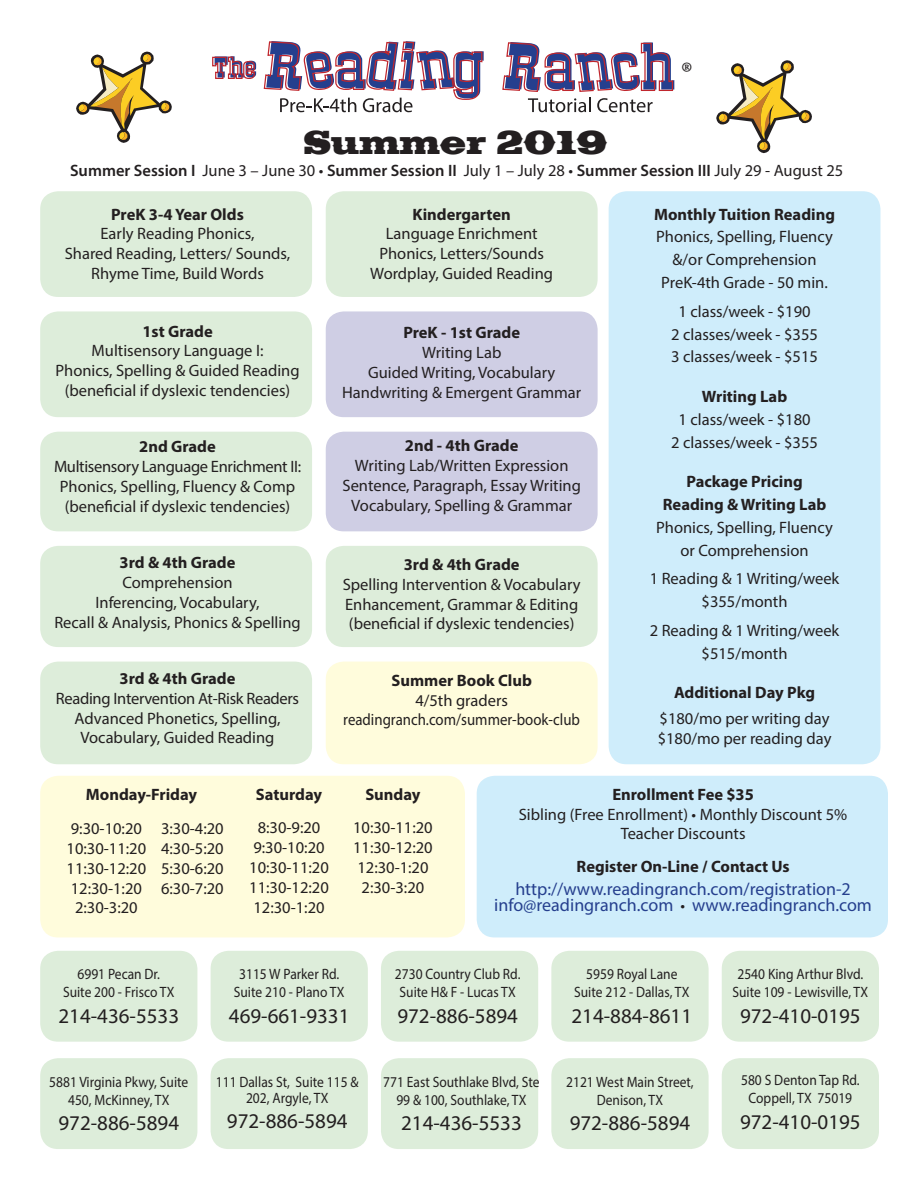
<style>
.page{position:relative;width:918px;height:1188px;background:#fff}
.page>*{position:absolute;margin:0;border:0;box-sizing:border-box;transform-origin:0 0}
.t1{font:36px "Saddlebag";color:#231f20}
.t2{font:35.7px "Minion Pro";color:#231f20}
.t3{font:21px "Myriad Pro";color:#231f20}
.t4{font:18px/16.8px "Myriad Pro";color:#253f8e;text-align:center}
.t5{font:16.5px/19.8px "Myriad Pro";color:#231f20;text-align:center}
.t6{font:700 16.5px/22.8px "Myriad Pro";color:#231f20;text-align:center}
.t7{font:600 16.5px "Myriad Pro";color:#231f20}
.t8{font:15px/18px "Myriad Pro";color:#231f20;text-align:center;scale:.9 1}
.s1{font-weight:400}
.s2{font-size:16.5px;color:#231f20}
</style>
<div class="page">
<div style="left:40px;top:191px;width:272px;height:106px;background:#ddedda;border-radius:18px"></div>
<div style="left:326px;top:191px;width:272px;height:106px;background:#ddedda;border-radius:18px"></div>
<div style="left:609px;top:191px;width:271px;height:573px;background:#cfedfb;border-radius:18px"></div>
<div style="left:40px;top:432px;width:272px;height:99px;background:#ddedda;border-radius:18px"></div>
<div style="left:326px;top:432px;width:272px;height:99px;background:#cfcee4;border-radius:18px"></div>
<div style="left:40px;top:662px;width:272px;height:102px;background:#ddedda;border-radius:18px"></div>
<div style="left:326px;top:662px;width:272px;height:102px;background:#fffcdc;border-radius:18px"></div>
<div style="left:40px;top:311px;width:272px;height:106px;background:#ddedda;border-radius:18px"></div>
<div style="left:326px;top:311px;width:272px;height:106px;background:#cfcee4;border-radius:18px"></div>
<div style="left:40px;top:546px;width:272px;height:101px;background:#ddedda;border-radius:18px"></div>
<div style="left:326px;top:546px;width:272px;height:101px;background:#ddedda;border-radius:18px"></div>
<div style="left:477px;top:776px;width:411px;height:161px;background:#cfedfb;border-radius:18px"></div>
<div style="left:40px;top:776px;width:425px;height:161px;background:#fffcdc;border-radius:18px"></div>
<div style="left:40px;top:951px;width:157px;height:91px;background:#ddedda;border-radius:18px"></div>
<div style="left:40px;top:1058px;width:157px;height:91px;background:#ddedda;border-radius:18px"></div>
<div style="left:381px;top:951px;width:157px;height:91px;background:#ddedda;border-radius:18px"></div>
<div style="left:381px;top:1058px;width:157px;height:91px;background:#ddedda;border-radius:18px"></div>
<div style="left:211px;top:951px;width:157px;height:91px;background:#ddedda;border-radius:18px"></div>
<div style="left:211px;top:1058px;width:157px;height:91px;background:#ddedda;border-radius:18px"></div>
<div style="left:551px;top:951px;width:158px;height:91px;background:#ddedda;border-radius:18px"></div>
<div style="left:551px;top:1058px;width:158px;height:91px;background:#ddedda;border-radius:18px"></div>
<div style="left:722px;top:951px;width:157px;height:91px;background:#ddedda;border-radius:18px"></div>
<div style="left:722px;top:1058px;width:157px;height:91px;background:#ddedda;border-radius:18px"></div>
<svg style="left:212px;top:41px;width:462px;height:71px"></svg>
<svg style="left:76px;top:52px;width:96px;height:91px"></svg>
<svg style="left:716px;top:60px;width:96px;height:93px"></svg>
<h2 class="t2" style="left:681px;top:51px;width:13px">®</h2>
<h1 class="t1" style="left:303px;top:119px;width:306px">Summer 2019</h1>
<p class="t7" style="left:70px;top:160px;width:775px">Summer Session I <span class="s1">June 3 – June 30 •</span> Summer Session II <span class="s1">July 1 – July 28 •</span> Summer Session III <span class="s1">July 29 - August 25</span></p>
<p class="t6" style="left:111px;top:202px;width:134px">PreK 3-4 Year Olds</p>
<p class="t5" style="left:65px;top:224px;width:227px">Early Reading Phonics,<br>Shared Reading, Letters/ Sounds,<br>Rhyme Time, Build Words</p>
<p class="t6" style="left:654px;top:202px;width:182px">Monthly Tuition Reading</p>
<p class="t5" style="left:656px;top:225px;width:178px;line-height:22.8px">Phonics, Spelling, Fluency &amp;/or Comprehension<br>PreK-4th Grade - 50 min.</p>
<p class="t5" style="left:671px;top:300px;width:148px;line-height:22.8px">1 class/week - $190<br>2 classes/week - $355<br>3 classes/week - $515</p>
<p class="t6" style="left:702px;top:384px;width:87px">Writing Lab</p>
<p class="t5" style="left:671px;top:408px;width:148px;line-height:22.8px">1 class/week - $180<br>2 classes/week - $355</p>
<p class="t6" style="left:663px;top:470px;width:165px">Package Pricing<br>Reading &amp; Writing Lab</p>
<p class="t5" style="left:656px;top:516px;width:178px;line-height:22.8px">Phonics, Spelling, Fluency or Comprehension</p>
<p class="t5" style="left:650px;top:567px;width:191px;line-height:22.8px">1 Reading &amp; 1 Writing/week $355/month</p>
<p class="t5" style="left:650px;top:619px;width:191px;line-height:22.8px">2 Reading &amp; 1 Writing/week $515/month</p>
<p class="t6" style="left:674px;top:681px;width:143px">Additional Day Pkg</p>
<p class="t5" style="left:658px;top:709px;width:175px;text-align:left">$180/mo per writing day $180/mo per reading day</p>
<p class="t6" style="left:413px;top:202px;width:100px">Kindergarten</p>
<p class="t5" style="left:370px;top:224px;width:184px">Language Enrichment<br>Phonics, Letters/Sounds<br>Wordplay, Guided Reading</p>
<p class="t6" style="left:142px;top:319px;width:72px">1st Grade</p>
<p class="t5" style="left:56px;top:341px;width:246px">Multisensory Language I:<br>Phonics, Spelling &amp; Guided Reading (beneficial if dyslexic tendencies)</p>
<p class="t6" style="left:403px;top:321px;width:118px">PreK - 1st Grade</p>
<p class="t5" style="left:342px;top:342px;width:241px">Writing Lab<br>Guided Writing, Vocabulary<br>Handwriting &amp; Emergent Grammar</p>
<p class="t6" style="left:405px;top:434px;width:115px">2nd - 4th Grade</p>
<p class="t5" style="left:342px;top:455px;width:240px">Writing Lab/Written Expression<br>Sentence, Paragraph, Essay Writing<br>Vocabulary, Spelling &amp; Grammar</p>
<p class="t6" style="left:139px;top:435px;width:78px">2nd Grade</p>
<p class="t5" style="left:54px;top:456px;width:249px">Multisensory Language Enrichment II:<br>Phonics, Spelling, Fluency &amp; Comp (beneficial if dyslexic tendencies)</p>
<p class="t6" style="left:120px;top:551px;width:117px">3rd &amp; 4th Grade</p>
<p class="t5" style="left:54px;top:572px;width:248px">Comprehension<br>Inferencing, Vocabulary,<br>Recall &amp; Analysis, Phonics &amp; Spelling</p>
<p class="t6" style="left:404px;top:552px;width:117px">3rd &amp; 4th Grade</p>
<p class="t5" style="left:343px;top:574px;width:239px;text-align:left">Spelling Intervention &amp; Vocabulary<br>Enhancement, Grammar &amp; Editing (beneficial if dyslexic tendencies)</p>
<p class="t6" style="left:120px;top:666px;width:117px">3rd &amp; 4th Grade</p>
<p class="t5" style="left:56px;top:688px;width:245px">Reading Intervention At-Risk Readers<br>Advanced Phonetics, Spelling,<br>Vocabulary, Guided Reading</p>
<p class="t6" style="left:391px;top:668px;width:142px">Summer Book Club</p>
<p class="t5" style="left:343px;top:690px;width:238px">4/5th graders readingranch.com/summer-book-club</p>
<p class="t6" style="left:86px;top:782px;width:113px">Monday-Friday</p>
<p class="t6" style="left:256px;top:782px;width:68px">Saturday</p>
<p class="t5" style="left:249px;top:818px;width:81px">8:30-9:20<br>9:30-10:20<br>10:30-11:20<br>11:30-12:20<br>12:30-1:20</p>
<p class="t5" style="left:67px;top:819px;width:81px">9:30-10:20<br>10:30-11:20<br>11:30-12:20<br>12:30-1:20<br>2:30-3:20</p>
<p class="t5" style="left:161px;top:819px;width:64px;text-align:justify">3:30-4:20<br>4:30-5:20<br>5:30-6:20<br>6:30-7:20</p>
<p class="t6" style="left:365px;top:782px;width:57px">Sunday</p>
<p class="t5" style="left:353px;top:818px;width:81px">10:30-11:20<br>11:30-12:20<br>12:30-1:20<br>2:30-3:20</p>
<p class="t6" style="left:612px;top:782px;width:143px">Enrollment Fee $35</p>
<p class="t5" style="left:519px;top:804px;width:330px">Sibling (Free Enrollment) • Monthly Discount 5%<br>Teacher Discounts</p>
<p class="t6" style="left:577px;top:854px;width:215px">Register On-Line / Contact Us</p>
<p class="t4" style="left:494px;top:880px;width:379px">http://www.readingranch.com/registration-2 info@readingranch.com <span class="s2">•</span> www.readingranch.com</p>
<p class="t8" style="left:63px;top:965px;width:125px">6991 Pecan Dr.<br>Suite 200 - Frisco TX</p>
<p class="t3" style="left:59px;top:1003px;width:122px">214-436-5533</p>
<p class="t8" style="left:234px;top:965px;width:124px">3115 W Parker Rd.<br>Suite 210 - Plano TX</p>
<p class="t3" style="left:229px;top:1003px;width:122px">469-661-9331</p>
<p class="t8" style="left:395px;top:965px;width:141px">2730 Country Club Rd.<br>Suite H&amp; F - Lucas TX</p>
<p class="t3" style="left:397px;top:1003px;width:122px">972-886-5894</p>
<p class="t8" style="left:574px;top:965px;width:130px">5959 Royal Lane<br>Suite 212 - Dallas, TX</p>
<p class="t3" style="left:572px;top:1003px;width:122px">214-884-8611</p>
<p class="t8" style="left:733px;top:965px;width:152px">2540 King Arthur Blvd.<br>Suite 109 - Lewisville, TX</p>
<p class="t3" style="left:740px;top:1003px;width:122px">972-410-0195</p>
<p class="t8" style="left:49px;top:1073px;width:156px">5881 Virginia Pkwy, Suite<br>450, McKinney, TX</p>
<p class="t3" style="left:59px;top:1110px;width:122px">972-886-5894</p>
<p class="t8" style="left:216px;top:1073px;width:160px;line-height:16.2px">111 Dallas St, Suite 115 &amp;<br>202, Argyle, TX</p>
<p class="t3" style="left:227px;top:1108px;width:122px">972-886-5894</p>
<p class="t8" style="left:383px;top:1073px;width:175px">771 East Southlake Blvd, Ste<br>99 &amp; 100, Southlake, TX</p>
<p class="t3" style="left:401px;top:1110px;width:122px">214-436-5533</p>
<p class="t8" style="left:566px;top:1073px;width:143px">2121 West Main Street,<br>Denison, TX</p>
<p class="t3" style="left:570px;top:1110px;width:122px">972-886-5894</p>
<p class="t8" style="left:741px;top:1071px;width:133px">580 S Denton Tap Rd.<br>Coppell, TX 75019</p>
<p class="t3" style="left:740px;top:1109px;width:122px">972-410-0195</p>
</div>
